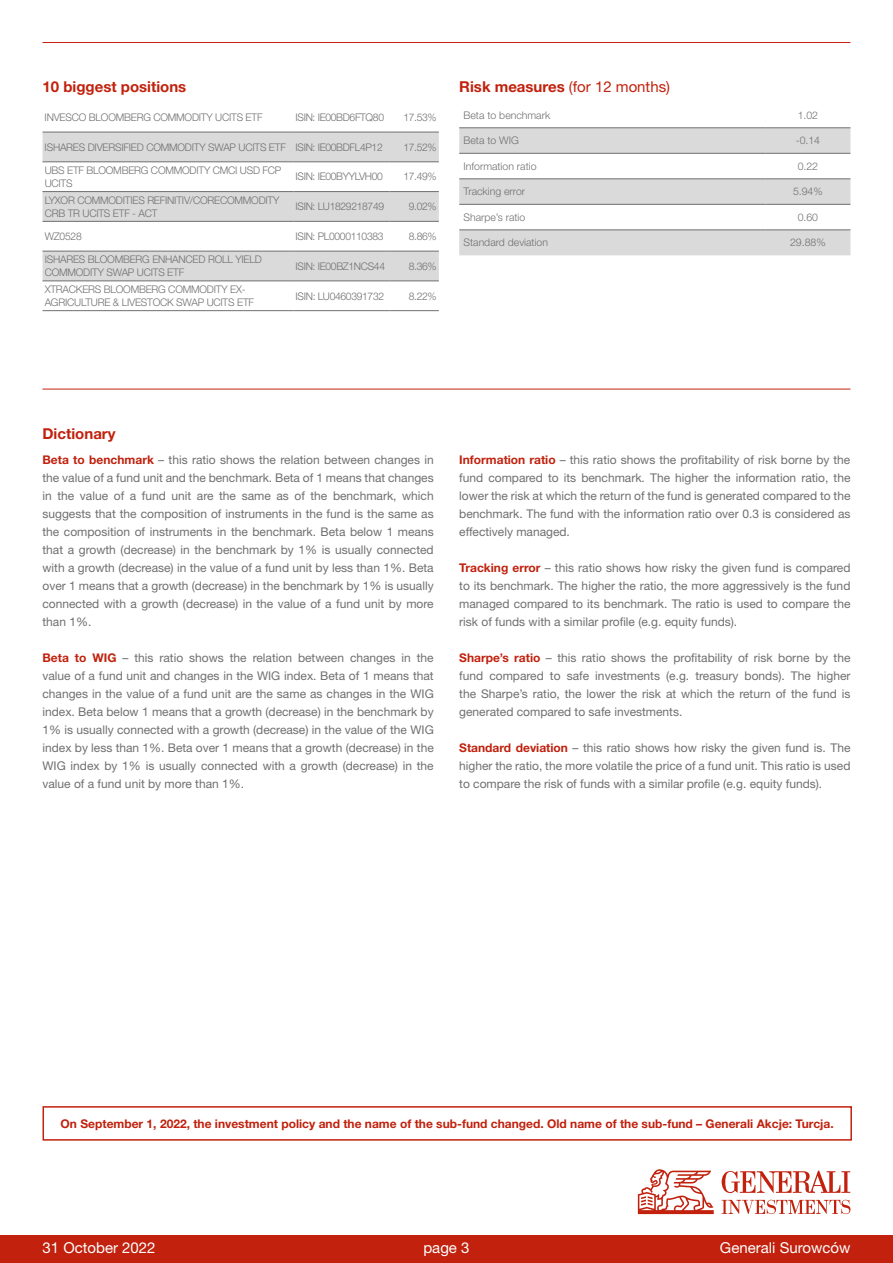
<style>
.page{position:relative;width:893px;height:1263px;background:#fff}
.page>*{position:absolute;margin:0;border:0;box-sizing:border-box;transform-origin:0 0}
.t1{font:15px "Helvetica Neue LT Pro";color:#fff}
.t2{font:700 15px "Helvetica Neue LT Pro";color:#c1210d}
.t3{font:15px "Helvetica Neue LT Pro";color:#c1210d}
.t4{font:12px/18px "Helvetica Neue LT Pro";color:#706f6f;text-align:justify}
.t5{font:700 12px "Helvetica Neue LT Pro";color:#c1210d}
.t6{font:300 10.5px/12.6px "Helvetica Neue LT Pro";letter-spacing:-.02em;color:#706f6f}
.t7{font:300 10.5px "Helvetica Neue LT Pro";color:#706f6f}
.s1{font-weight:700}
.s2{font-weight:700;color:#c1210d}
</style>
<div class="page">
<hr style="left:43px;top:42px;width:807px;height:1px;background:#c1210d">
<svg style="left:459px;top:127px;width:391px;height:1px"></svg>
<svg style="left:459px;top:129px;width:391px;height:126px;fill:#dadada"></svg>
<hr style="left:459px;top:128px;width:306px;height:1px;background:#706f6f">
<hr style="left:765px;top:128px;width:85px;height:1px;background:#706f6f">
<hr style="left:459px;top:153px;width:306px;height:1px;background:#706f6f">
<hr style="left:765px;top:153px;width:85px;height:1px;background:#706f6f">
<hr style="left:459px;top:179px;width:306px;height:1px;background:#706f6f">
<hr style="left:765px;top:179px;width:85px;height:1px;background:#706f6f">
<hr style="left:459px;top:204px;width:306px;height:1px;background:#706f6f">
<hr style="left:765px;top:204px;width:85px;height:1px;background:#706f6f">
<hr style="left:459px;top:230px;width:306px;height:1px;background:#706f6f">
<hr style="left:765px;top:230px;width:85px;height:1px;background:#706f6f">
<hr style="left:43px;top:389px;width:807px;height:1px;background:#c1210d">
<div style="left:43px;top:1106px;width:809px;height:34px;border:2px solid #c1210d"></div>
<svg style="left:43px;top:131px;width:396px;height:1px"></svg>
<svg style="left:43px;top:133px;width:396px;height:148px;fill:#dadada"></svg>
<hr style="left:43px;top:132px;width:250px;height:1px;background:#706f6f">
<hr style="left:293px;top:132px;width:96px;height:1px;background:#706f6f">
<hr style="left:389px;top:132px;width:50px;height:1px;background:#706f6f">
<hr style="left:43px;top:162px;width:250px;height:1px;background:#706f6f">
<hr style="left:293px;top:162px;width:96px;height:1px;background:#706f6f">
<hr style="left:389px;top:162px;width:50px;height:1px;background:#706f6f">
<hr style="left:43px;top:191px;width:250px;height:1px;background:#706f6f">
<hr style="left:293px;top:191px;width:96px;height:1px;background:#706f6f">
<hr style="left:389px;top:191px;width:50px;height:1px;background:#706f6f">
<hr style="left:43px;top:221px;width:250px;height:1px;background:#706f6f">
<hr style="left:293px;top:221px;width:96px;height:1px;background:#706f6f">
<hr style="left:389px;top:221px;width:50px;height:1px;background:#706f6f">
<hr style="left:43px;top:251px;width:250px;height:1px;background:#706f6f">
<hr style="left:293px;top:251px;width:96px;height:1px;background:#706f6f">
<hr style="left:389px;top:251px;width:50px;height:1px;background:#706f6f">
<hr style="left:43px;top:281px;width:250px;height:1px;background:#706f6f">
<hr style="left:293px;top:281px;width:96px;height:1px;background:#706f6f">
<hr style="left:389px;top:281px;width:50px;height:1px;background:#706f6f">
<hr style="left:43px;top:310px;width:250px;height:1px;background:#706f6f">
<hr style="left:293px;top:310px;width:96px;height:1px;background:#706f6f">
<hr style="left:389px;top:310px;width:50px;height:1px;background:#706f6f">
<div style="left:0;top:1235px;width:893px;height:28px;background:#c1210d"></div>
<svg style="left:638px;top:1169px;width:76px;height:45px"></svg>
<svg style="left:722px;top:1200px;width:128px;height:14px"></svg>
<svg style="left:722px;top:1171px;width:128px;height:22px"></svg>
<p class="t2" style="left:43px;top:77px;width:145px">10 biggest positions</p>
<p class="t6" style="left:45px;top:111px;width:219px">INVESCO BLOOMBERG COMMODITY UCITS ETF</p>
<p class="t6" style="left:296px;top:111px;width:90px">ISIN: IE00BD6FTQ80</p>
<p class="t6" style="left:403px;top:111px;width:35px">17.53%</p>
<p class="t6" style="left:45px;top:140px;width:340px">ISHARES DIVERSIFIED COMMODITY SWAP UCITS ETF ISIN: IE00BDFL4P12</p>
<p class="t6" style="left:403px;top:140px;width:35px">17.52%</p>
<p class="t6" style="left:45px;top:164px;width:238px">UBS ETF BLOOMBERG COMMODITY CMCI USD FCP<br>UCITS</p>
<p class="t6" style="left:296px;top:170px;width:89px">ISIN: IE00BYYLVH00</p>
<p class="t6" style="left:403px;top:170px;width:35px">17.49%</p>
<p class="t6" style="left:45px;top:194px;width:236px">LYXOR COMMODITIES REFINITIV/CORECOMMODITY<br>CRB TR UCITS ETF - ACT</p>
<p class="t6" style="left:296px;top:200px;width:90px">ISIN: LU1829218749</p>
<p class="t6" style="left:409px;top:200px;width:29px">9.02%</p>
<p class="t6" style="left:45px;top:230px;width:39px">WZ0528</p>
<p class="t6" style="left:296px;top:230px;width:89px">ISIN: PL0000110383</p>
<p class="t6" style="left:409px;top:230px;width:29px">8.86%</p>
<p class="t6" style="left:45px;top:253px;width:219px">ISHARES BLOOMBERG ENHANCED ROLL YIELD<br>COMMODITY SWAP UCITS ETF</p>
<p class="t6" style="left:296px;top:259px;width:91px">ISIN: IE00BZ1NCS44</p>
<p class="t6" style="left:409px;top:259px;width:29px">8.36%</p>
<p class="t6" style="left:45px;top:283px;width:211px">XTRACKERS BLOOMBERG COMMODITY EX-<br>AGRICULTURE &amp; LIVESTOCK SWAP UCITS ETF</p>
<p class="t6" style="left:296px;top:289px;width:90px">ISIN: LU0460391732</p>
<p class="t6" style="left:409px;top:289px;width:29px">8.22%</p>
<p class="t3" style="left:459px;top:77px;width:212px"><span class="s1">Risk measures</span> (for 12 months)</p>
<p class="t7" style="left:463px;top:109px;width:88px">Beta to benchmark</p>
<p class="t6" style="left:798px;top:109px;width:22px">1.02</p>
<p class="t7" style="left:463px;top:134px;width:57px">Beta to WIG</p>
<p class="t6" style="left:796px;top:134px;width:26px">-0.14</p>
<p class="t7" style="left:463px;top:160px;width:75px">Information ratio</p>
<p class="t6" style="left:798px;top:160px;width:22px">0.22</p>
<p class="t7" style="left:463px;top:185px;width:63px">Tracking error</p>
<p class="t6" style="left:793px;top:185px;width:31px">5.94%</p>
<p class="t7" style="left:463px;top:211px;width:63px">Sharpe’s ratio</p>
<p class="t6" style="left:798px;top:211px;width:22px">0.60</p>
<p class="t7" style="left:463px;top:236px;width:86px">Standard deviation</p>
<p class="t6" style="left:790px;top:236px;width:37px">29.88%</p>
<p class="t2" style="left:43px;top:424px;width:75px">Dictionary</p>
<p class="t4" style="left:43px;top:450px;width:393px"><span class="s2">Beta to benchmark</span> – this ratio shows the relation between changes in the value of a fund unit and the benchmark. Beta of 1 means that changes in the value of a fund unit are the same as of the benchmark, which suggests that the composition of instruments in the fund is the same as the composition of instruments in the benchmark. Beta below 1 means that a growth (decrease) in the benchmark by 1% is usually connected with a growth (decrease) in the value of a fund unit by less than 1%. Beta over 1 means that a growth (decrease) in the benchmark by 1% is usually connected with a growth (decrease) in the value of a fund unit by more than 1%.</p>
<p class="t4" style="left:43px;top:648px;width:393px"><span class="s2">Beta to WIG</span> – this ratio shows the relation between changes in the value of a fund unit and changes in the WIG index. Beta of 1 means that changes in the value of a fund unit are the same as changes in the WIG index. Beta below 1 means that a growth (decrease) in the benchmark by 1% is usually connected with a growth (decrease) in the value of the WIG index by less than 1%. Beta over 1 means that a growth (decrease) in the WIG index by 1% is usually connected with a growth (decrease) in the value of a fund unit by more than 1%.</p>
<p class="t4" style="left:459px;top:450px;width:393px"><span class="s2">Information ratio</span> – this ratio shows the profitability of risk borne by the fund compared to its benchmark. The higher the information ratio, the lower the risk at which the return of the fund is generated compared to the benchmark. The fund with the information ratio over 0.3 is considered as effectively managed.</p>
<p class="t4" style="left:459px;top:558px;width:393px"><span class="s2">Tracking error</span> – this ratio shows how risky the given fund is compared to its benchmark. The higher the ratio, the more aggressively is the fund managed compared to its benchmark. The ratio is used to compare the risk of funds with a similar profile (e.g. equity funds).</p>
<p class="t4" style="left:459px;top:648px;width:393px"><span class="s2">Sharpe’s ratio</span> – this ratio shows the profitability of risk borne by the fund compared to safe investments (e.g. treasury bonds). The higher the Sharpe’s ratio, the lower the risk at which the return of the fund is generated compared to safe investments.</p>
<p class="t4" style="left:459px;top:738px;width:393px"><span class="s2">Standard deviation</span> – this ratio shows how risky the given fund is. The higher the ratio, the more volatile the price of a fund unit. This ratio is used to compare the risk of funds with a similar profile (e.g. equity funds).</p>
<p class="t5" style="left:61px;top:1116px;width:775px">On September 1, 2022, the investment policy and the name of the sub-fund changed. Old name of the sub-fund – Generali Akcje: Turcja.</p>
<p class="t1" style="left:43px;top:1238px;width:115px">31 October 2022</p>
<p class="t1" style="left:423px;top:1238px;width:48px">page 3</p>
<p class="t1" style="left:720px;top:1238px;width:132px">Generali Surowców</p>
</div>
